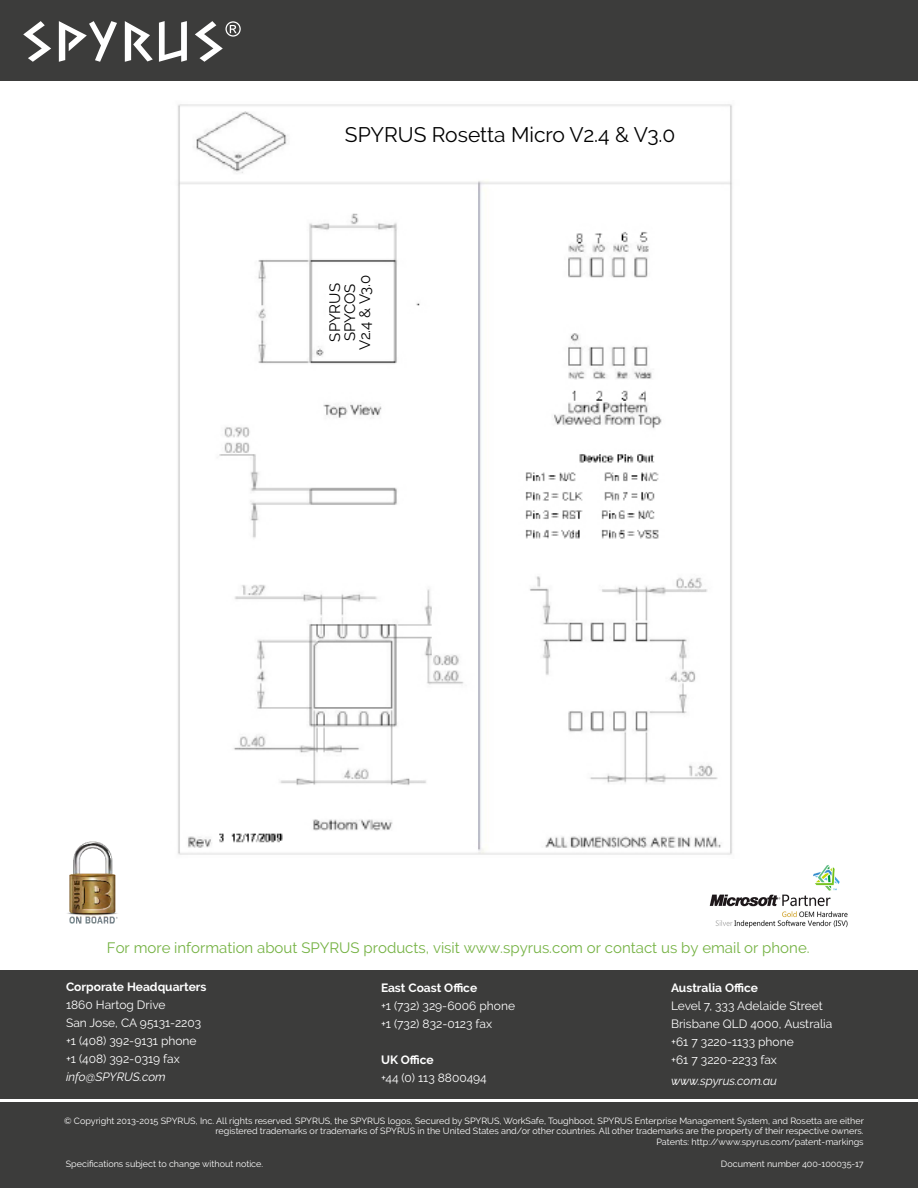
<style>
.page{position:relative;width:918px;height:1188px;background:#fff}
.page>*{position:absolute;margin:0;border:0;box-sizing:border-box;transform-origin:0 0}
.t1{font:21px "Raleway";color:#000}
.t2{font:15px "Raleway";color:#75b243}
.t3{font:15px/15px "Raleway";letter-spacing:-.005em;color:#000;text-align:center}
.t4{font:12px/18px "Raleway";color:#fff}
.t5{font:700 12px "Raleway";color:#fff}
.t6{font:italic 12px "Raleway";color:#fff}
.t7{font:9px/10.5px "Raleway";color:#fff;text-align:right}
</style>
<div class="page">
<div style="left:0;top:970px;width:918px;height:218px;background:#3c3c3b"></div>
<hr style="left:0;top:1100px;width:918px;height:2px;background:#fff">
<div style="left:0;top:0;width:918px;height:81px;background:#3c3c3b"></div>
<svg style="left:23px;top:21px;width:28px;height:41px"></svg>
<svg style="left:59px;top:21px;width:58px;height:41px"></svg>
<svg style="left:125px;top:21px;width:28px;height:41px"></svg>
<svg style="left:159px;top:21px;width:28px;height:41px"></svg>
<svg style="left:195px;top:21px;width:46px;height:41px"></svg>
<img style="left:177px;top:104px;width:555px;height:751px">
<img style="left:67px;top:841px;width:51px;height:83px">
<img style="left:709px;top:865px;width:139px;height:63px">
<div style="left:313px;top:123px;width:394px;height:42px;background:#fff"></div>
<div style="left:326px;top:266px;width:62px;height:93px;background:#fff"></div>
<h1 class="t1" style="left:345px;top:123px;width:332px">SPYRUS Rosetta Micro V2.4 &amp; V3.0</h1>
<h2 class="t3" style="left:327px;top:350px;width:77px;rotate:-90deg">SPYRUS<br>SPYCOS<br>V2.4 &amp; V3.0</h2>
<h2 class="t2" style="left:107px;top:939px;width:704px">For more information about SPYRUS products, visit www.spyrus.com or contact us by email or phone.</h2>
<h3 class="t5" style="left:66px;top:979px;width:142px">Corporate Headquarters</h3>
<h3 class="t4" style="left:66px;top:995px;width:137px">1860 Hartog Drive<br>San Jose, CA 95131-2203 +1 (408) 392-9131 phone +1 (408) 392-0319 fax</h3>
<h3 class="t6" style="left:66px;top:1069px;width:101px">info@SPYRUS.com</h3>
<h3 class="t5" style="left:381px;top:981px;width:98px">East Coast Office</h3>
<h3 class="t4" style="left:381px;top:997px;width:136px">+1 (732) 329-6006 phone +1 (732) 832-0123 fax</h3>
<h3 class="t5" style="left:381px;top:1053px;width:54px">UK Office</h3>
<h3 class="t4" style="left:381px;top:1069px;width:107px">+44 (0) 113 8800494</h3>
<h3 class="t5" style="left:671px;top:981px;width:88px">Australia Office</h3>
<h3 class="t4" style="left:671px;top:997px;width:163px">Level 7, 333 Adelaide Street<br>Brisbane QLD 4000, Australia +61 7 3220-1133 phone<br>+61 7 3220-2233 fax</h3>
<h3 class="t6" style="left:671px;top:1074px;width:108px">www.spyrus.com.au</h3>
<p class="t7" style="left:64px;top:1115px;width:801px">© Copyright 2013-2015 SPYRUS, Inc. All rights reserved. SPYRUS, the SPYRUS logos, Secured by SPYRUS, WorkSafe, Toughboot, SPYRUS Enterprise Management System, and Rosetta are either registered trademarks or trademarks of SPYRUS in the United States and/or other countries. All other trademarks are the property of their respective owners.<br>Patents: http://www.spyrus.com/patent-markings</p>
<p class="t7" style="left:721px;top:1159px;width:144px">Document number 400-100035-17</p>
<p class="t7" style="left:66px;top:1159px;width:199px">Specifications subject to change without notice.</p>
</div>
